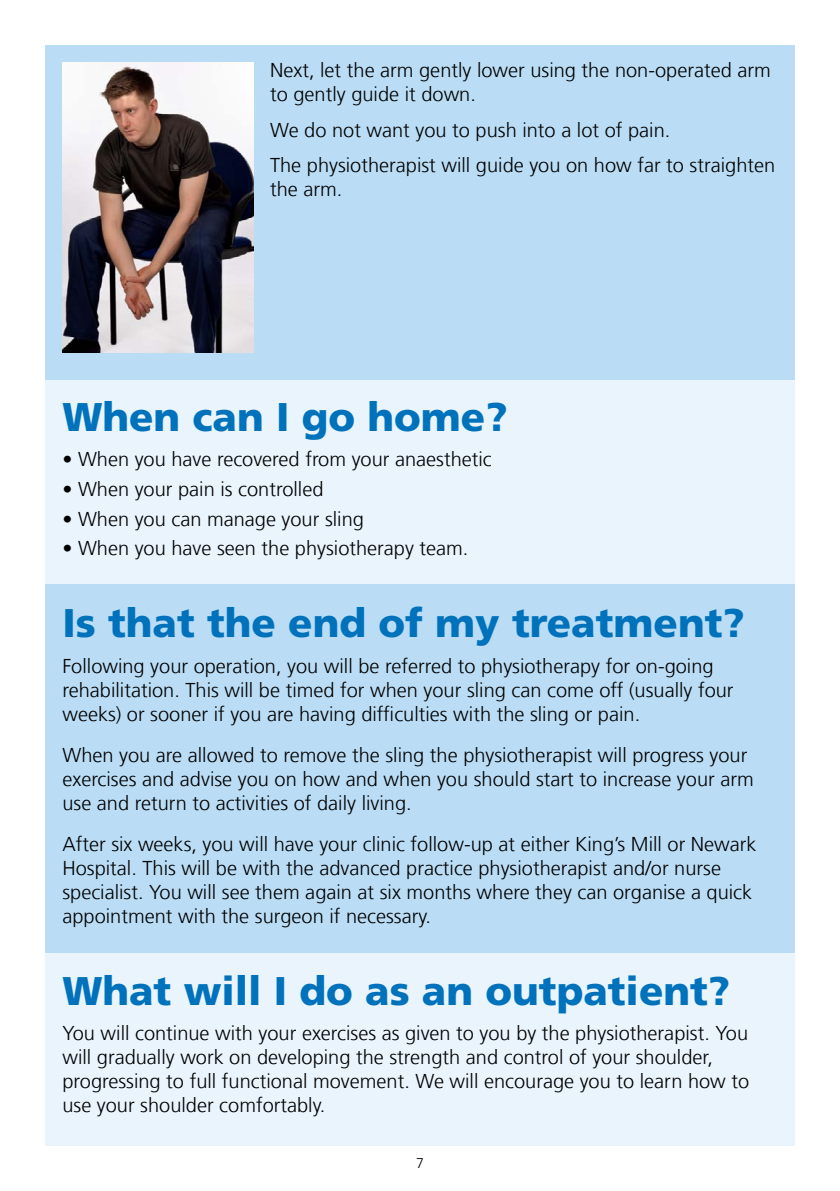
<style>
.page{position:relative;width:840px;height:1191px;background:#fff}
.page>*{position:absolute;margin:0;border:0;box-sizing:border-box;transform-origin:0 0}
.t1{font:900 40px "Frutiger LT Com";color:#0072bb}
.t2{font:300 20px/24px "Frutiger LT Com";color:#000}
.t3{font:300 14px "Frutiger LT Com";color:#000}
</style>
<div class="page">
<div style="left:45px;top:45px;width:749px;height:1100px;background:#e9f4fc"></div>
<div style="left:45px;top:45px;width:749px;height:335px;background:#baddf5"></div>
<div style="left:45px;top:584px;width:749px;height:368px;background:#baddf5"></div>
<img style="left:62px;top:62px;width:191px;height:290px">
<p class="t2" style="left:270px;top:59px;width:502px">Next, let the arm gently lower using the non-operated arm to gently guide it down.</p>
<p class="t2" style="left:270px;top:112px;width:506px;line-height:35.4px">We do not want you to push into a lot of pain.<br>The physiotherapist will guide you on how far to straighten</p>
<p class="t2" style="left:270px;top:177px;width:74px">the arm.</p>
<h1 class="t1" style="left:62px;top:393px;width:446px">When can I go home?</h1>
<p class="t2" style="left:62px;top:447px;width:430px">• When you have recovered from your anaesthetic</p>
<p class="t2" style="left:62px;top:477px;width:262px">• When your pain is controlled</p>
<p class="t2" style="left:62px;top:507px;width:303px">• When you can manage your sling</p>
<p class="t2" style="left:62px;top:536px;width:407px">• When you have seen the physiotherapy team.</p>
<h1 class="t1" style="left:62px;top:599px;width:683px">Is that the end of my treatment?</h1>
<p class="t2" style="left:62px;top:654px;width:672px">Following your operation, you will be referred to physiotherapy for on-going rehabilitation. This will be timed for when your sling can come off (usually four weeks) or sooner if you are having difficulties with the sling or pain.</p>
<p class="t2" style="left:62px;top:743px;width:692px">When you are allowed to remove the sling the physiotherapist will progress your exercises and advise you on how and when you should start to increase your arm use and return to activities of daily living.</p>
<p class="t2" style="left:62px;top:832px;width:695px">After six weeks, you will have your clinic follow-up at either King’s Mill or Newark Hospital. This will be with the advanced practice physiotherapist and/or nurse specialist. You will see them again at six months where they can organise a quick appointment with the surgeon if necessary.</p>
<h1 class="t1" style="left:62px;top:966px;width:669px">What will I do as an outpatient?</h1>
<p class="t2" style="left:62px;top:1021px;width:688px">You will continue with your exercises as given to you by the physiotherapist. You will gradually work on developing the strength and control of your shoulder, progressing to full functional movement. We will encourage you to learn how to use your shoulder comfortably.</p>
<p class="t3" style="left:416px;top:1155px;width:9px">7</p>
</div>
